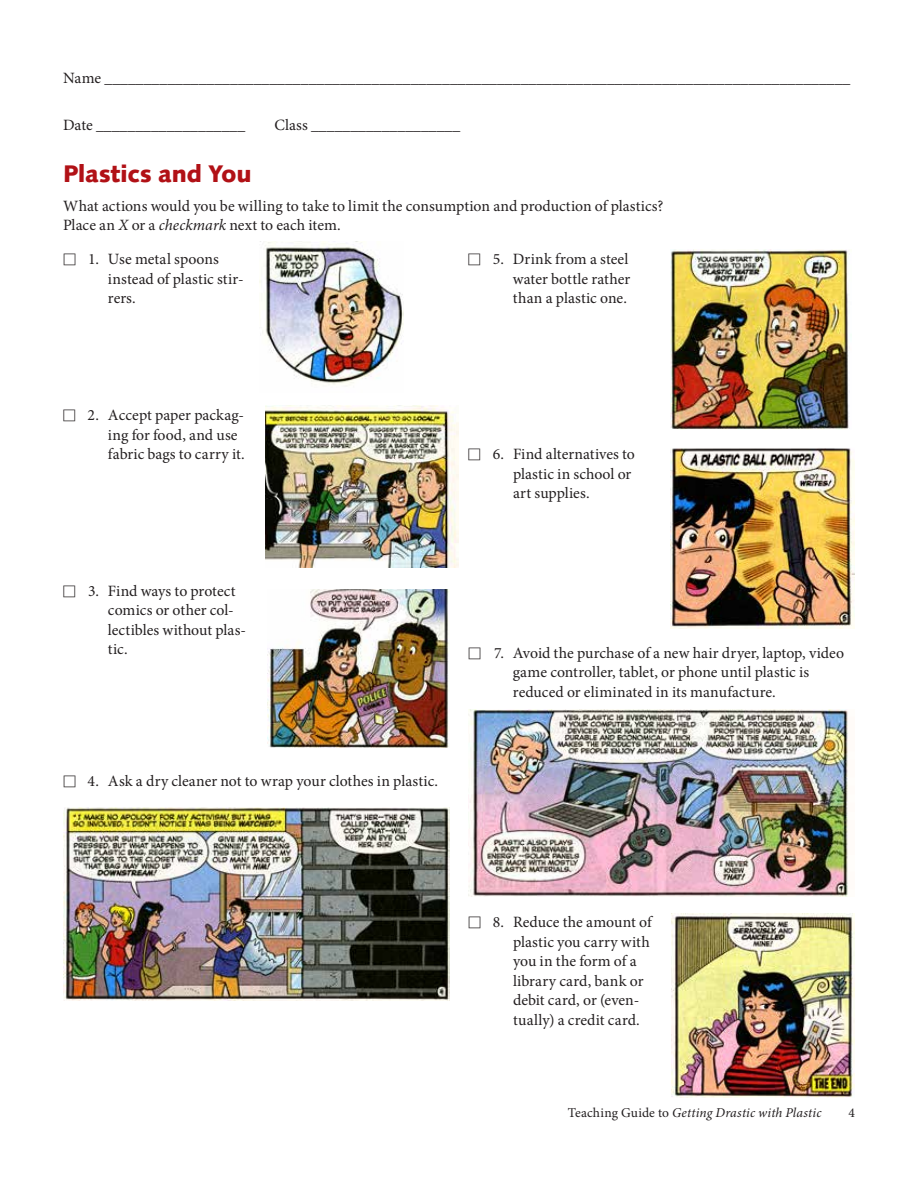
<style>
.page{position:relative;width:918px;height:1188px;background:#fff}
.page>*{position:absolute;margin:0;border:0;box-sizing:border-box;transform-origin:0 0}
.t1{font:900 24px "Syntax LT Std";letter-spacing:-.01em;color:#b11116}
.t2{font:15.75px/19.5px "Minion Pro";letter-spacing:.005em;color:#231f20}
.t3{font:italic 13.5px "Minion Pro";letter-spacing:.01em;color:#231f20}
.t4{font:13.5px "Minion Pro";color:#231f20}
.s1{font-style:italic}
.s2{font-style:normal}
</style>
<div class="page">
<img style="left:260px;top:241px;width:144px;height:145px">
<img style="left:266px;top:405px;width:193px;height:163px">
<img style="left:267px;top:589px;width:182px;height:158px">
<img style="left:670px;top:249px;width:180px;height:181px">
<img style="left:63px;top:807px;width:387px;height:193px">
<img style="left:468px;top:710px;width:380px;height:187px">
<img style="left:671px;top:448px;width:184px;height:181px">
<img style="left:671px;top:913px;width:183px;height:185px">
<p class="t2" style="left:63px;top:69px;width:789px">Name _______________________________________________________________________________________________</p>
<p class="t2" style="left:63px;top:115px;width:184px">Date ___________________</p>
<p class="t2" style="left:274px;top:115px;width:187px">Class ___________________</p>
<h1 class="t1" style="left:63px;top:160px;width:190px">Plastics and You</h1>
<p class="t2" style="left:63px;top:196px;width:602px">What actions would you be willing to take to limit the consumption and production of plastics?<br>Place an <span class="s1">X</span> or a <span class="s1">checkmark</span> next to each item.</p>
<p class="t2" style="left:108px;top:250px;width:137px;text-indent:-45px">□ 1. Use metal spoons instead of plastic stir&shy;rers.</p>
<p class="t2" style="left:513px;top:250px;width:119px;text-indent:-45px">□ 5. Drink from a steel water bottle rather than a plastic one.</p>
<p class="t2" style="left:108px;top:406px;width:138px;text-indent:-45px">□ 2. Accept paper packag&shy;ing for food, and use fabric bags to carry it.</p>
<p class="t2" style="left:513px;top:445px;width:124px;text-indent:-45px">□ 6. Find alternatives to plastic in school or art supplies.</p>
<p class="t2" style="left:108px;top:581px;width:140px;text-indent:-45px">□ 3. Find ways to protect comics or other col&shy;lectibles without plas&shy;tic.</p>
<p class="t2" style="left:63px;top:772px;width:377px">□ 4. Ask a dry cleaner not to wrap your clothes in plastic.</p>
<p class="t2" style="left:513px;top:643px;width:333px;text-indent:-45px">□ 7. Avoid the purchase of a new hair dryer, laptop, video game controller, tablet, or phone until plastic is reduced or eliminated in its manufacture.</p>
<p class="t2" style="left:513px;top:913px;width:140px;text-indent:-45px">□ 8. Reduce the amount of plastic you carry with you in the form of a library card, bank or debit card, or (even&shy;tually) a credit card.</p>
<p class="t3" style="left:568px;top:1103px;width:255px"><span class="s2">Teaching Guide to</span> Getting Drastic with Plastic</p>
<p class="t4" style="left:849px;top:1103px;width:8px">4</p>
</div>
